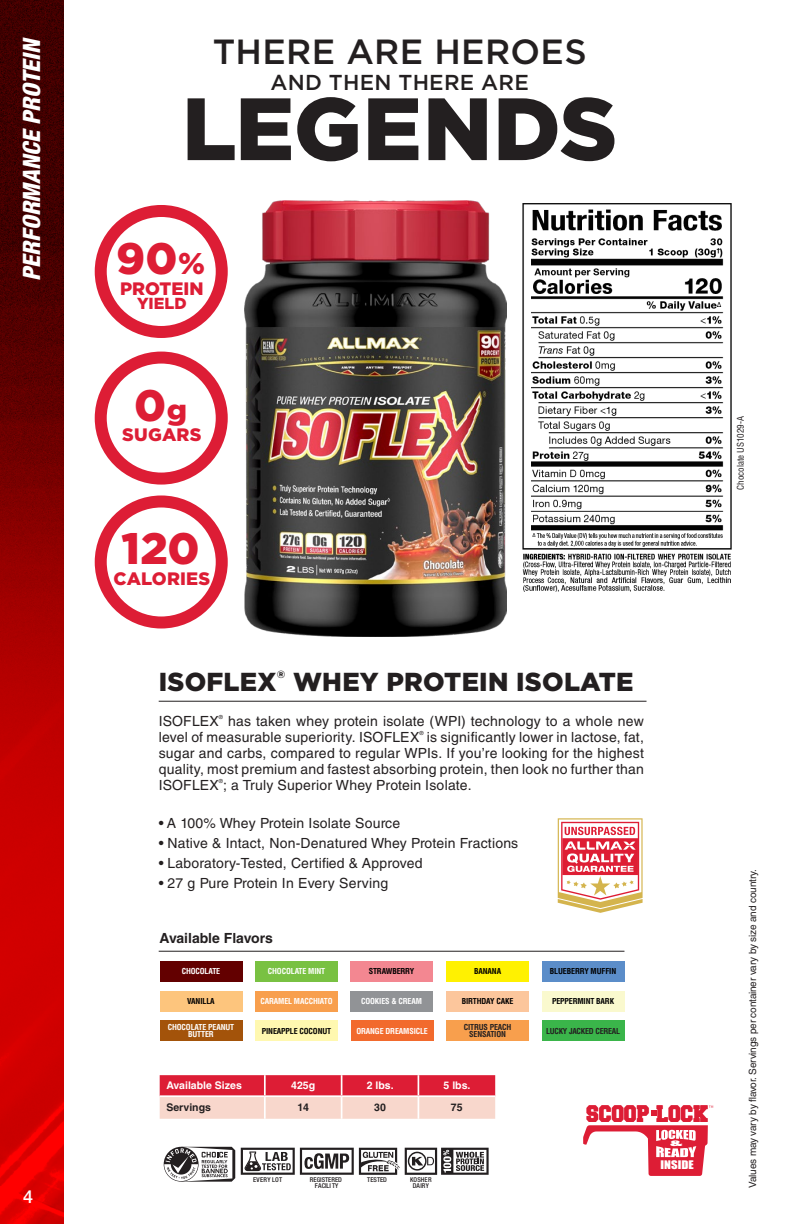
<style>
.page{position:relative;width:792px;height:1224px;background:#fff}
.page>*{position:absolute;margin:0;border:0;box-sizing:border-box;transform-origin:0 0}
.Tabs{font:900 88.2px "Gotham";letter-spacing:.005em;color:#231f20}
.Tabs-2{font:900 44px "Gotham";color:#dd1d35}
.Tabs-3{font:500 35px "Gotham";letter-spacing:.01em;color:#231f20}
.Tabs-4{font:900 26px "Gotham";letter-spacing:.01em;color:#231f20}
.t1{font:italic 800 condensed 24px "Helvetica Neue LT Std";color:#fff}
.Tabs-5{font:500 21.6px "Gotham";letter-spacing:.01em;color:#231f20}
.t2{font:20px "Collegiate Black FLF";color:#dd1d35;scale:.9 1}
.Tabs-6{font:900 18px "Gotham";letter-spacing:.01em;color:#dd1d35}
.t3{font:500 18px "Helvetica Neue";color:#fff}
.Tabs-7{font:900 16px "Gotham";color:#dd1d35}
.Tabs-8{font:14px/16px "Helvetica LT Std";letter-spacing:.015em;color:#231f20}
.Tabs-9{font:700 14px "Helvetica LT Std";color:#231f20}
.t4{font:10.8px "Impact";color:#fff;scale:1.17 1}
.Tabs-10{font:700 10.6px "Helvetica LT Std";color:#fff}
.Tabs-11{font:700 10.6px "Helvetica LT Std";color:#231f20}
.Tabs-12{font:900 10.4px "Gotham";color:#231f20}
.Tabs-13{font:10px "Helvetica LT Std";letter-spacing:-.015em;color:#231f20}
.Tabs-14{font:condensed 9px "Helvetica LT Std";color:#231f20}
.t5{font:8.4px "Impact";color:#fff;scale:2.53 1}
.Tabs-15{font:700 condensed 8px/7px "Helvetica LT Std";letter-spacing:-.015em;color:#fff;text-align:center}
.Tabs-16{font:700 condensed 8px "Helvetica LT Std";letter-spacing:-.015em;color:#000}
.Tabs-17{font:700 condensed 8px "Helvetica LT Std";letter-spacing:-.015em;color:#231f20}
.t6{font:500 condensed 6.6px/6.2px "Helvetica Neue";color:#231f20;text-align:center}
.t7{font:500 condensed 6.6px "Helvetica Neue";letter-spacing:.025em;color:#231f20}
.Tabs-18{font:5.6px "Helvetica LT Std";color:#231f20}
.s1{font-size:30px}
</style>
<div class="page">
<img style="left:0;top:0;width:64px;height:1224px">
<img style="left:245px;top:200px;width:261px;height:436px">
<img style="left:523px;top:203px;width:209px;height:389px">
<div style="left:95px;top:205px;width:133px;height:133px;border:12px solid #dd1d35;border-radius:50%"></div>
<div style="left:95px;top:352px;width:133px;height:133px;border:12px solid #dd1d35;border-radius:50%"></div>
<div style="left:95px;top:495px;width:133px;height:134px;border:12px solid #dd1d35;border-radius:50%"></div>
<hr style="left:159px;top:701px;width:488px;height:1px;background:#231f20">
<div style="left:446px;top:991px;width:83px;height:20px;background:#fcc69c"></div>
<div style="left:255px;top:991px;width:83px;height:20px;background:#f89f4d"></div>
<div style="left:350px;top:991px;width:83px;height:20px;background:#919396"></div>
<div style="left:255px;top:1021px;width:83px;height:20px;background:#fff8b0"></div>
<div style="left:351px;top:1021px;width:82px;height:20px;background:#f26a2d"></div>
<div style="left:446px;top:961px;width:83px;height:20px;background:#fff101"></div>
<div style="left:350px;top:961px;width:83px;height:20px;background:#f38791"></div>
<div style="left:160px;top:991px;width:82px;height:20px;background:#fdc57d"></div>
<div style="left:160px;top:1021px;width:82px;height:20px;background:#a3530a"></div>
<div style="left:255px;top:961px;width:83px;height:20px;background:#79c142"></div>
<div style="left:160px;top:961px;width:82px;height:20px;background:#630000"></div>
<div style="left:446px;top:1021px;width:83px;height:20px;background:#f89f4d"></div>
<hr style="left:159px;top:951px;width:465px;height:1px;background:#231f20">
<svg style="left:583px;top:1125px;width:125px;height:51px"></svg>
<svg style="left:651px;top:1111px;width:5px;height:5px"></svg>
<svg style="left:558px;top:818px;width:85px;height:95px"></svg>
<svg style="left:160px;top:1075px;width:335px;height:44px;background:#ec858a"></svg>
<svg style="left:164px;top:1147px;width:71px;height:35px"></svg>
<svg style="left:241px;top:1148px;width:248px;height:27px"></svg>
<div style="left:542px;top:991px;width:82px;height:20px;background:#faf9ce"></div>
<div style="left:542px;top:961px;width:82px;height:20px;background:#5b8dc9"></div>
<div style="left:542px;top:1021px;width:82px;height:20px;background:#3ab54a"></div>
<h3 class="t1" style="left:17px;top:281px;width:245px;rotate:-90deg">PERFORMANCE PROTEIN</h3>
<p class="t3" style="left:23px;top:1185px;width:12px">4</p>
<p class="Tabs-3" style="left:213px;top:32px;width:376px">THERE ARE HEROES</p>
<p class="Tabs-5" style="left:271px;top:70px;width:260px">AND THEN THERE ARE</p>
<p class="Tabs" style="left:182px;top:78px;width:437px">LEGENDS</p>
<p class="Tabs-2" style="left:116px;top:233px;width:91px">90<span class="s1">%</span></p>
<p class="Tabs-6" style="left:120px;top:278px;width:85px">PROTEIN</p>
<p class="Tabs-7" style="left:137px;top:294px;width:51px">YIELD</p>
<p class="Tabs-2" style="left:134px;top:380px;width:54px">0<span class="s1">g</span></p>
<p class="Tabs-6" style="left:122px;top:424px;width:81px">SUGARS</p>
<p class="Tabs-2" style="left:122px;top:523px;width:79px">120</p>
<p class="Tabs-6" style="left:114px;top:568px;width:98px">CALORIES</p>
<p class="Tabs-4" style="left:159px;top:666px;width:119px">ISOFLEX</p>
<p class="Tabs-12" style="left:277px;top:669px;width:10px">®</p>
<p class="Tabs-4" style="left:293px;top:666px;width:342px">WHEY PROTEIN ISOLATE</p>
<p class="Tabs-14" style="left:735px;top:490px;width:75px;rotate:-90deg">Chocolate US1029-A</p>
<p class="Tabs-8" style="left:159px;top:713px;width:62px">ISOFLEX</p>
<p class="Tabs-18" style="left:219px;top:714px;width:6px">®</p>
<p class="Tabs-8" style="left:159px;top:713px;width:487px;text-indent:69px">has taken whey protein isolate (WPI) technology to a whole new level of measurable superiority. ISOFLEX</p>
<p class="Tabs-18" style="left:419px;top:730px;width:6px">®</p>
<p class="Tabs-8" style="left:159px;top:729px;width:487px;text-align:justify;text-indent:268px">is significantly lower in lactose, fat, sugar and carbs, compared to regular WPIs. If you’re looking for the highest quality, most premium and fastest absorbing protein, then look no further than ISOFLEX ; a Truly Superior Whey Protein Isolate.</p>
<p class="Tabs-18" style="left:219px;top:778px;width:6px">®</p>
<p class="Tabs-8" style="left:159px;top:815px;width:243px">• A 100% Whey Protein Isolate Source</p>
<p class="Tabs-8" style="left:159px;top:835px;width:361px">• Native &amp; Intact, Non-Denatured Whey Protein Fractions</p>
<p class="Tabs-8" style="left:159px;top:855px;width:265px">• Laboratory-Tested, Certified &amp; Approved</p>
<p class="Tabs-8" style="left:159px;top:875px;width:231px">• 27 g Pure Protein In Every Serving</p>
<p class="Tabs-13" style="left:747px;top:1188px;width:320px;rotate:-90deg">Values may vary by flavor. Servings per container vary by size and country.</p>
<p class="Tabs-9" style="left:159px;top:929px;width:115px">Available Flavors</p>
<p class="Tabs-15" style="left:182px;top:968px;width:40px">CHOCOLATE</p>
<p class="Tabs-15" style="left:268px;top:968px;width:59px">CHOCOLATE MINT</p>
<p class="Tabs-16" style="left:369px;top:966px;width:47px">STRAWBERRY</p>
<p class="Tabs-16" style="left:474px;top:966px;width:28px">BANANA</p>
<p class="Tabs-16" style="left:550px;top:966px;width:68px">BLUEBERRY MUFFIN</p>
<p class="Tabs-15" style="left:260px;top:997px;width:74px">CARAMEL MACCHIATO</p>
<p class="Tabs-15" style="left:361px;top:997px;width:63px">COOKIES &amp; CREAM</p>
<p class="Tabs-16" style="left:462px;top:996px;width:53px">BIRTHDAY CAKE</p>
<p class="Tabs-16" style="left:262px;top:1026px;width:71px">PINEAPPLE COCONUT</p>
<p class="Tabs-15" style="left:356px;top:1027px;width:73px">ORANGE DREAMSICLE</p>
<p class="Tabs-16" style="left:187px;top:996px;width:29px">VANILLA</p>
<p class="Tabs-15" style="left:168px;top:1024px;width:68px">CHOCOLATE PEANUT<br>BUTTER</p>
<p class="Tabs-16" style="left:552px;top:996px;width:64px">PEPPERMINT BARK</p>
<p class="Tabs-17" style="left:464px;top:1022px;width:49px">CITRUS PEACH</p>
<p class="Tabs-17" style="left:469px;top:1029px;width:38px">SENSATION</p>
<p class="Tabs-17" style="left:546px;top:1026px;width:76px">LUCKY JACKED CEREAL</p>
<p class="Tabs-10" style="left:166px;top:1079px;width:77px">Available Sizes</p>
<p class="Tabs-10" style="left:291px;top:1079px;width:26px">425g</p>
<p class="Tabs-10" style="left:367px;top:1079px;width:28px">2 lbs.</p>
<p class="Tabs-10" style="left:444px;top:1079px;width:28px">5 lbs.</p>
<p class="Tabs-11" style="left:166px;top:1101px;width:46px">Servings</p>
<p class="Tabs-11" style="left:298px;top:1101px;width:13px">14</p>
<p class="Tabs-11" style="left:374px;top:1101px;width:13px">30</p>
<p class="Tabs-11" style="left:451px;top:1101px;width:13px">75</p>
<h3 class="t2" style="left:587px;top:1106px;width:137px">SCOOP LOCK</h3>
<p class="t5" style="left:670px;top:1136px;width:6px">&amp;</p>
<p class="t4" style="left:661px;top:1157px;width:30px">INSIDE</p>
<p class="t7" style="left:253px;top:1175px;width:31px">EVERY LOT</p>
<p class="t6" style="left:367px;top:1176px;width:21px">TESTED</p>
<p class="t6" style="left:310px;top:1176px;width:34px">REGISTERED<br>FACILI TY</p>
<p class="t6" style="left:410px;top:1176px;width:23px">KOSHER<br>DAIRY</p>
</div>
